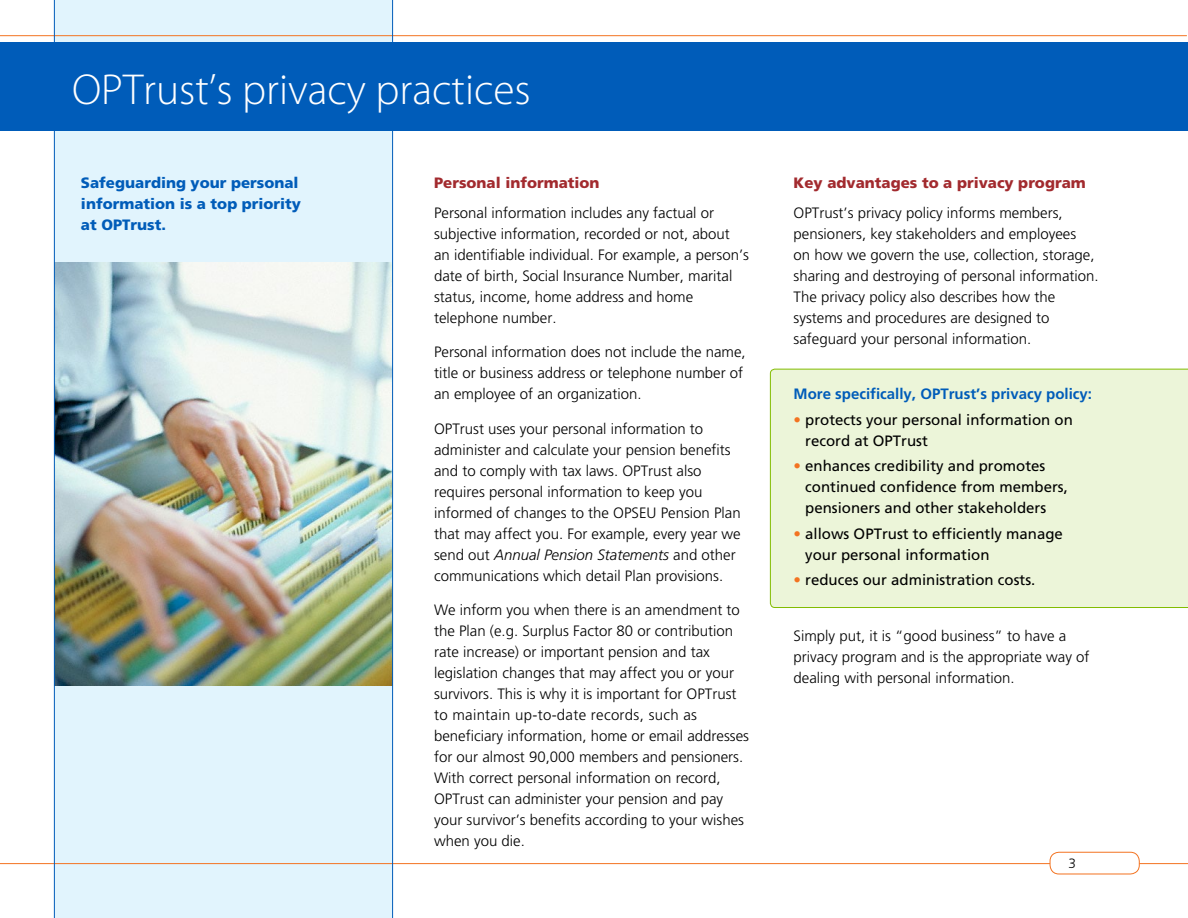
<style>
.page{position:relative;width:1188px;height:918px;background:#fff}
.page>*{position:absolute;margin:0;border:0;box-sizing:border-box;transform-origin:0 0}
.t1{font:300 43.5px "Myriad Pro";color:#fff}
.t2{font:300 15px/21px "Frutiger";color:#000}
.t3{font:15px/21px "Frutiger";color:#000}
.t4{font:900 15px/21px "Frutiger";color:#005cb9}
.t5{font:900 15px "Frutiger";color:#a22a2e}
.t6{font:700 15px "Frutiger";color:#005cb9}
.t7{font:300 13.5px "Frutiger";color:#000}
.s1{font-style:italic}
.s2{color:#f37321}
</style>
<div class="page">
<div style="left:770px;top:369px;width:418px;height:239px;background:#ecf5d9"></div>
<div style="left:0;top:42px;width:1188px;height:88px;background:#005cb9"></div>
<hr style="left:0;top:863px;width:1188px;height:1px;background:#f37321">
<div style="left:1050px;top:852px;width:89px;height:22px;background:#fff;border-radius:9px"></div>
<div style="left:1050px;top:852px;width:90px;height:22px;border:1px solid #f37321;border-radius:9px"></div>
<hr style="left:0;top:35px;width:1187px;height:1px;background:#f37321">
<img style="left:54px;top:0;width:339px;height:918px">
<h1 class="t1" style="left:72px;top:63px;width:460px">OPTrust’s privacy practices</h1>
<p class="t4" style="left:81px;top:172px;width:222px">Safeguarding your personal information is a top priority at OPTrust.</p>
<p class="t5" style="left:434px;top:174px;width:167px">Personal information</p>
<p class="t2" style="left:434px;top:202px;width:317px">Personal information includes any factual or subjective information, recorded or not, about an identifiable individual. For example, a person’s date of birth, Social Insurance Number, marital status, income, home address and home telephone number.</p>
<p class="t2" style="left:434px;top:342px;width:313px">Personal information does not include the name, title or business address or telephone number of an employee of an organization.</p>
<p class="t2" style="left:434px;top:418px;width:308px">OPTrust uses your personal information to administer and calculate your pension benefits and to comply with tax laws. OPTrust also requires personal information to keep you informed of changes to the OPSEU Pension Plan that may affect you. For example, every year we send out <span class="s1">Annual Pension Statements</span> and other communications which detail Plan provisions.</p>
<p class="t2" style="left:434px;top:600px;width:317px">We inform you when there is an amendment to the Plan (e.g. Surplus Factor 80 or contribution rate increase) or important pension and tax legislation changes that may affect you or your survivors. This is why it is important for OPTrust to maintain up-to-date records, such as beneficiary information, home or email addresses for our almost 90,000 members and pensioners.<br>With correct personal information on record, OPTrust can administer your pension and pay your survivor’s benefits according to your wishes when you die.</p>
<p class="t5" style="left:794px;top:173px;width:294px">Key advantages to a privacy program</p>
<p class="t2" style="left:794px;top:202px;width:307px">OPTrust’s privacy policy informs members, pensioners, key stakeholders and employees<br>on how we govern the use, collection, storage, sharing and destroying of personal information.<br>The privacy policy also describes how the systems and procedures are designed to safeguard your personal information.</p>
<p class="t6" style="left:794px;top:385px;width:300px">More specifically, OPTrust’s privacy policy:</p>
<p class="t3" style="left:805px;top:409px;width:269px;text-indent:-12px"><span class="s2">•</span> protects your personal information on record at OPTrust</p>
<p class="t3" style="left:805px;top:455px;width:264px;text-indent:-12px"><span class="s2">•</span> enhances credibility and promotes continued confidence from members, pensioners and other stakeholders</p>
<p class="t3" style="left:805px;top:523px;width:259px;text-indent:-12px"><span class="s2">•</span> allows OPTrust to efficiently manage your personal information</p>
<p class="t3" style="left:794px;top:569px;width:243px"><span class="s2">•</span> reduces our administration costs.</p>
<p class="t2" style="left:794px;top:625px;width:297px">Simply put, it is “good business” to have a privacy program and is the appropriate way of dealing with personal information.</p>
<p class="t7" style="left:1068px;top:855px;width:9px">3</p>
</div>
